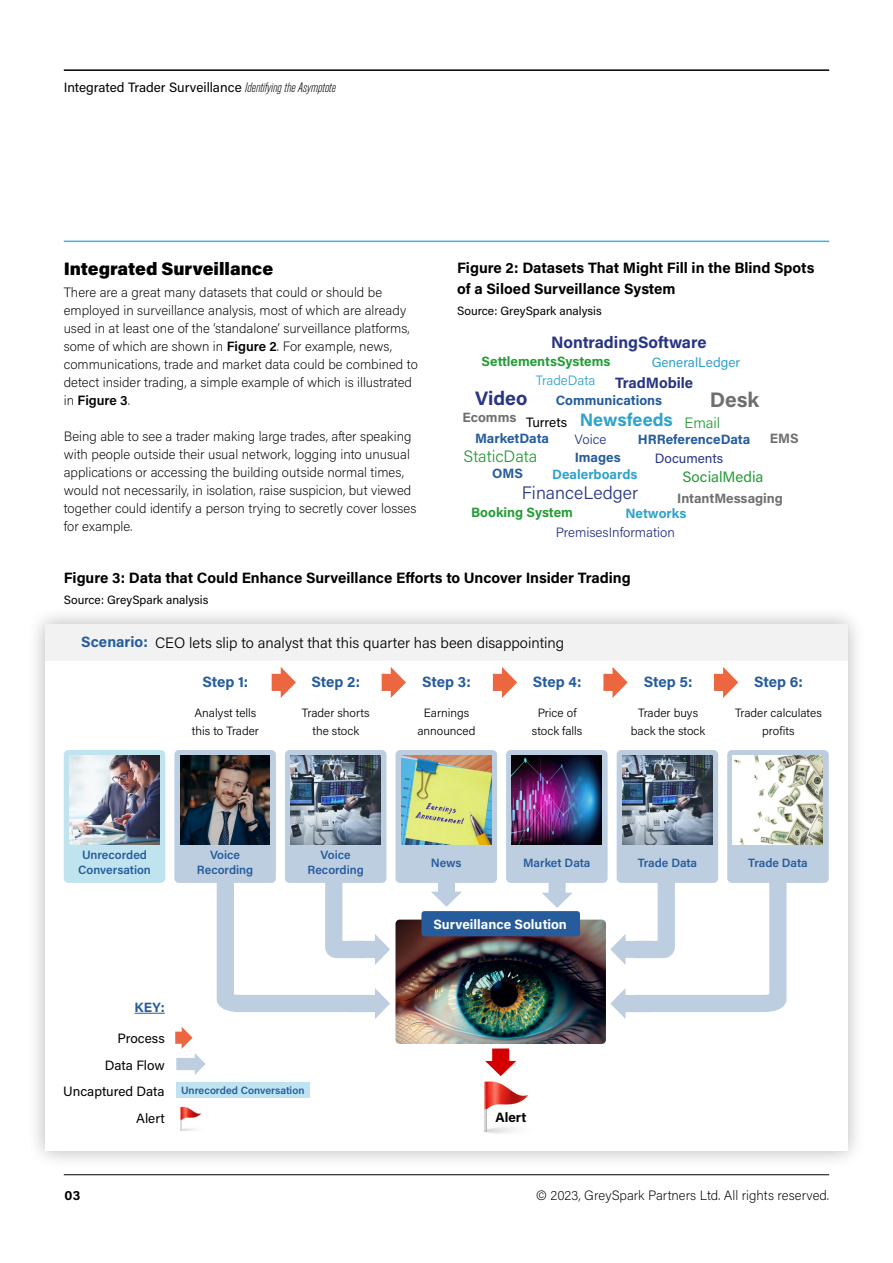
<style>
.page{position:relative;width:893px;height:1263px;background:#fff}
.page>*{position:absolute;margin:0;border:0;box-sizing:border-box;transform-origin:0 0}
.t1{font:700 21px "Acumin Pro";color:#706f6f}
.t2{font:700 19.5px "Acumin Pro";color:#283583}
.t3{font:900 18px "Acumin Pro";color:#000}
.t4{font:700 18px "Acumin Pro";letter-spacing:-.005em;color:#2ea3cc}
.t5{font:300 18px "Acumin Pro";color:#283583}
.t6{font:700 16.5px "Acumin Pro";color:#283583}
.t7{font:300 16.5px "Acumin Pro";color:#269c38}
.t8{font:700 15px/21px "Acumin Pro";color:#000}
.t9{font:300 15px "Acumin Pro";color:#000}
.t10{font:700 15px "Acumin Pro";letter-spacing:-.01em;color:#265c9c}
.t11{font:15px "Acumin Pro";color:#269c38}
.t12{font:700 15px "Acumin Pro";color:#283583}
.t13{font:200 13.5px/18px "Acumin Pro";color:#000}
.t14{font:13.5px/26.5px "Acumin Pro";color:#000;text-align:right}
.t15{font:700 13.5px "Acumin Pro";color:#265c9c}
.t16{font:700 13.5px "Acumin Pro";color:#269c38}
.t17{font:700 13.5px "Acumin Pro";color:#706f6f}
.t18{font:300 13.5px "Acumin Pro";color:#283583}
.t19{font:700 13.5px "Acumin Pro";color:#2ea3cc}
.t20{font:700 13.5px "Acumin Pro";color:#fff}
.t21{font:13.5px "Acumin Pro";color:#2ea3cc}
.t22{font:300 13.5px "Acumin Pro";color:#2ea3cc}
.t23{font:13.5px "Acumin Pro";color:#283583}
.t24{font:700 13.5px "Acumin Pro";letter-spacing:.005em;color:#000}
.t25{font:300 12px/18px "Acumin Pro";color:#000;text-align:center}
.t26{font:600 12px/15px "Acumin Pro";color:#265c9c;text-align:center}
.t27{font:12px "Acumin Pro";color:#000}
.t28{font:600 10.5px "Acumin Pro";color:#265c9c}
.s1{font-family:"Akzidenz Grotesk Std";font-weight:300;font-style:italic;font-stretch:condensed}
.s2{font-weight:600}
.s3{font-weight:400;font-size:13.5px;color:#000}
.s4{font-weight:700;color:#265c9c}
</style>
<div class="page">
<hr style="left:64px;top:69px;width:765px;height:2px;background:#000">
<hr style="left:64px;top:1174px;width:765px;height:1px;background:#000">
<hr style="left:64px;top:241px;width:765px;height:1px;background:#43b1e6">
<div style="left:26px;top:605px;width:840px;height:564px;background:#000;opacity:.3"></div>
<div style="left:45px;top:624px;width:802px;height:526px;background:#fff"></div>
<div style="left:45px;top:624px;width:802px;height:37px;background:#f2f2f2"></div>
<svg style="left:431px;top:883px;width:31px;height:24px"></svg>
<svg style="left:542px;top:883px;width:31px;height:25px"></svg>
<div style="left:64px;top:750px;width:101px;height:133px;background:#c0e3f0;border-radius:5px"></div>
<img style="left:69px;top:755px;width:90px;height:89px">
<div style="left:174px;top:750px;width:102px;height:133px;background:#becee1;border-radius:5px"></div>
<img style="left:180px;top:755px;width:90px;height:89px">
<div style="left:285px;top:750px;width:101px;height:133px;background:#becee1;border-radius:5px"></div>
<img style="left:291px;top:755px;width:89px;height:89px">
<div style="left:395px;top:750px;width:102px;height:133px;background:#becee1;border-radius:5px"></div>
<img style="left:401px;top:755px;width:90px;height:89px">
<div style="left:506px;top:750px;width:102px;height:133px;background:#becee1;border-radius:5px"></div>
<img style="left:512px;top:755px;width:90px;height:89px">
<div style="left:617px;top:750px;width:101px;height:133px;background:#becee1;border-radius:5px"></div>
<img style="left:622px;top:755px;width:90px;height:89px">
<div style="left:727px;top:750px;width:102px;height:133px;background:#becee1;border-radius:5px"></div>
<img style="left:733px;top:755px;width:90px;height:89px">
<img style="left:395px;top:919px;width:211px;height:125px">
<svg style="left:610px;top:864px;width:177px;height:155px"></svg>
<svg style="left:216px;top:864px;width:174px;height:155px"></svg>
<img style="left:483px;top:1081px;width:45px;height:53px">
<svg style="left:485px;top:1048px;width:31px;height:28px"></svg>
<div style="left:421px;top:911px;width:159px;height:25px;background:#265c9c;border-radius:3px"></div>
<svg style="left:272px;top:667px;width:24px;height:31px"></svg>
<svg style="left:382px;top:667px;width:24px;height:31px"></svg>
<svg style="left:493px;top:667px;width:24px;height:31px"></svg>
<svg style="left:603px;top:667px;width:25px;height:31px"></svg>
<svg style="left:714px;top:667px;width:24px;height:31px"></svg>
<img style="left:180px;top:1106px;width:22px;height:25px">
<hr style="left:134px;top:1013px;width:31px;height:1px;background:#265c9c">
<svg style="left:175px;top:1027px;width:30px;height:48px"></svg>
<div style="left:176px;top:1082px;width:133px;height:16px;background:#c0e3f0"></div>
<p class="t14" style="left:64px;top:73px;width:274px">Integrated Trader Surveillance <span class="s1">Identifying the Asymptote</span></p>
<h3 class="t3" style="left:64px;top:256px;width:211px">Integrated Surveillance</h3>
<p class="t13" style="left:64px;top:283px;width:356px">There are a great many datasets that could or should be employed in surveillance analysis, most of which are already used in at least one of the ‘standalone’ surveillance platforms, some of which are shown in <span class="s2">Figure 2</span>. For example, news, communications, trade and market data could be combined to detect insider trading, a simple example of which is illustrated in <span class="s2">Figure 3</span>.</p>
<p class="t13" style="left:64px;top:427px;width:354px">Being able to see a trader making large trades, after speaking with people outside their usual network, logging into unusual applications or accessing the building outside normal times, would not necessarily, in isolation, raise suspicion, but viewed together could identify a person trying to secretly cover losses for example.</p>
<p class="t8" style="left:457px;top:256px;width:359px">Figure 2: Datasets That Might Fill in the Blind Spots of a Siloed Surveillance System</p>
<p class="t27" style="left:457px;top:302px;width:146px">Source: GreySpark analysis</p>
<p class="t6" style="left:551px;top:331px;width:157px">NontradingSoftware</p>
<p class="t16" style="left:482px;top:352px;width:130px">SettlementsSystems</p>
<p class="t22" style="left:536px;top:371px;width:61px">TradeData</p>
<h2 class="t2" style="left:475px;top:384px;width:54px">Video</h2>
<p class="t15" style="left:556px;top:391px;width:108px">Communications</p>
<p class="t17" style="left:462px;top:408px;width:55px">Ecomms</p>
<p class="t15" style="left:475px;top:428px;width:75px">MarketData</p>
<p class="t18" style="left:575px;top:430px;width:33px">Voice</p>
<p class="t15" style="left:638px;top:430px;width:114px">HRReferenceData</p>
<p class="t17" style="left:770px;top:428px;width:30px">EMS</p>
<p class="t7" style="left:463px;top:445px;width:75px">StaticData</p>
<p class="t15" style="left:575px;top:447px;width:47px">Images</p>
<p class="t23" style="left:655px;top:449px;width:70px">Documents</p>
<p class="t15" style="left:492px;top:463px;width:32px">OMS</p>
<p class="t19" style="left:552px;top:464px;width:87px">Dealerboards</p>
<p class="t11" style="left:682px;top:466px;width:82px">SocialMedia</p>
<h3 class="t5" style="left:522px;top:480px;width:118px">FinanceLedger</h3>
<p class="t17" style="left:677px;top:489px;width:107px">IntantMessaging</p>
<p class="t16" style="left:471px;top:503px;width:103px">Booking System</p>
<p class="t19" style="left:625px;top:504px;width:62px">Networks</p>
<p class="t18" style="left:556px;top:522px;width:121px">PremisesInformation</p>
<p class="t21" style="left:652px;top:353px;width:90px">GeneralLedger</p>
<p class="t12" style="left:615px;top:373px;width:80px">TradMobile</p>
<h1 class="t1" style="left:710px;top:385px;width:51px">Desk</h1>
<h3 class="t4" style="left:526px;top:407px;width:196px"><span class="s3">Turrets</span> Newsfeeds <sub>Email</sub></h3>
<p class="t8" style="left:64px;top:567px;width:568px">Figure 3: Data that Could Enhance Surveillance Efforts to Uncover Insider Trading</p>
<p class="t27" style="left:64px;top:592px;width:146px">Source: GreySpark analysis</p>
<p class="t9" style="left:81px;top:632px;width:484px"><span class="s4">Scenario:</span> CEO lets slip to analyst that this quarter has been disappointing</p>
<p class="t10" style="left:203px;top:671px;width:47px">Step 1:</p>
<p class="t25" style="left:192px;top:704px;width:69px;text-align:left">Analyst tells this to Trader</p>
<p class="t10" style="left:311px;top:671px;width:50px">Step 2:</p>
<p class="t25" style="left:302px;top:704px;width:69px">Trader shorts the stock</p>
<p class="t10" style="left:422px;top:671px;width:50px">Step 3:</p>
<p class="t25" style="left:417px;top:704px;width:60px">Earnings announced</p>
<p class="t10" style="left:533px;top:671px;width:50px">Step 4:</p>
<p class="t25" style="left:532px;top:704px;width:52px">Price of stock falls</p>
<p class="t10" style="left:644px;top:671px;width:50px">Step 5:</p>
<p class="t25" style="left:631px;top:704px;width:76px">Trader buys back the stock</p>
<p class="t10" style="left:754px;top:671px;width:50px">Step 6:</p>
<p class="t25" style="left:735px;top:704px;width:88px">Trader calculates profits</p>
<p class="t26" style="left:78px;top:847px;width:74px">Unrecorded<br>Conversation</p>
<p class="t26" style="left:197px;top:847px;width:58px">Voice<br>Recording</p>
<p class="t26" style="left:307px;top:847px;width:58px">Voice<br>Recording</p>
<p class="t26" style="left:431px;top:854px;width:32px">News</p>
<p class="t26" style="left:523px;top:854px;width:69px">Market Data</p>
<p class="t26" style="left:638px;top:854px;width:61px">Trade Data</p>
<p class="t26" style="left:748px;top:854px;width:61px">Trade Data</p>
<p class="t15" style="left:134px;top:998px;width:32px">KEY:</p>
<p class="t14" style="left:63px;top:1024px;width:103px">Process<br>Data Flow<br>Uncaptured Data<br>Alert</p>
<p class="t28" style="left:181px;top:1083px;width:125px">Unrecorded Conversation</p>
<p class="t20" style="left:433px;top:914px;width:135px">Surveillance Solution</p>
<p class="t24" style="left:495px;top:1108px;width:32px">Alert</p>
<p class="t24" style="left:65px;top:1186px;width:17px">03</p>
<p class="t13" style="left:536px;top:1186px;width:295px">© 2023, GreySpark Partners Ltd. All rights reserved.</p>
</div>
